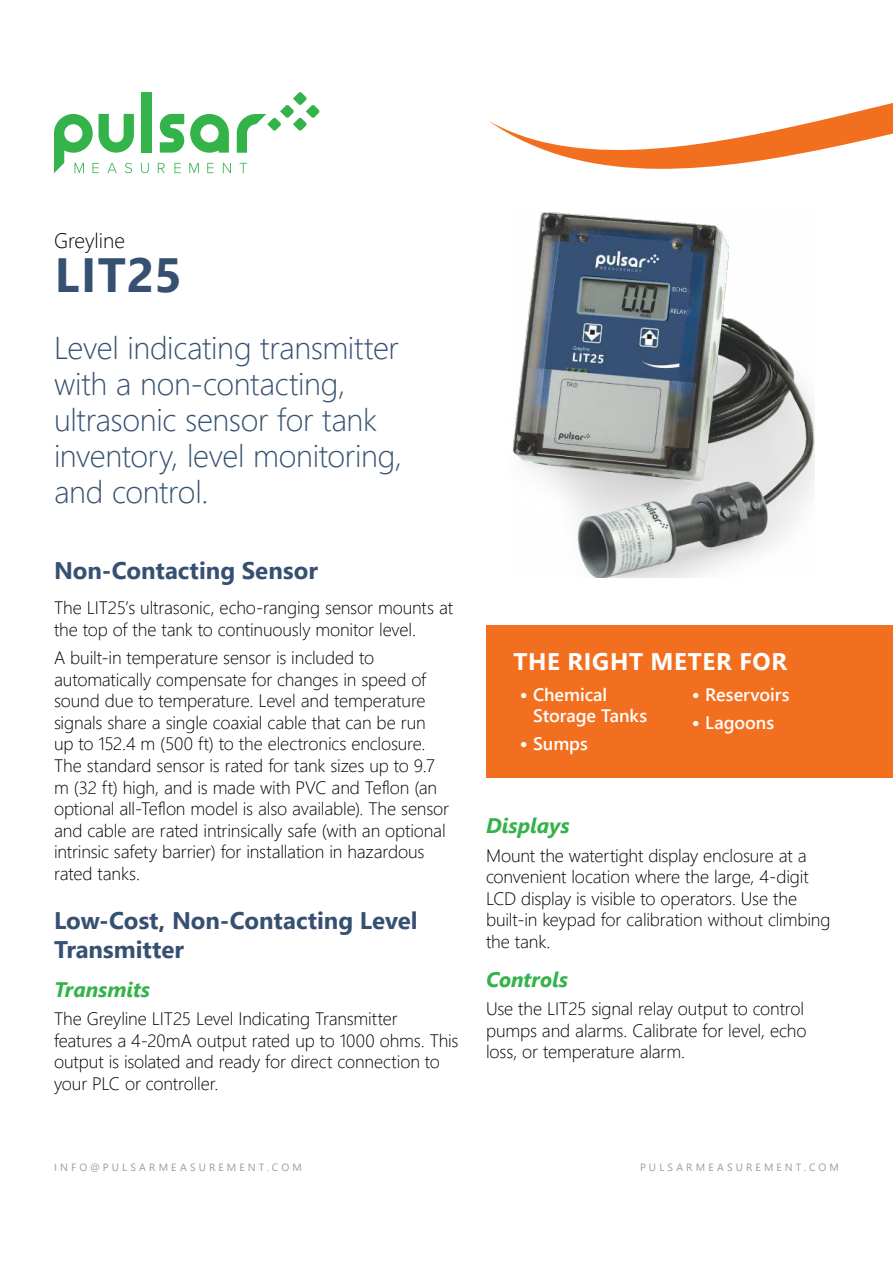
<style>
.page{position:relative;width:893px;height:1263px;background:#fff}
.page>*{position:absolute;margin:0;border:0;box-sizing:border-box;transform-origin:0 0}
.t1{font:700 48px "Segoe UI";letter-spacing:.025em;color:#365071}
.t2{font:300 31.5px/36px "Segoe UI";letter-spacing:-.01em;color:#365071}
.t3{font:700 24px/28.8px "Segoe UI";color:#365071}
.t4{font:700 24px "Segoe UI";letter-spacing:.03em;color:#fff}
.t5{font:italic 700 21px "Segoe UI";color:#33b349}
.t6{font:300 21px "Segoe UI";color:#000}
.t7{font:300 18px/21.6px "Segoe UI";letter-spacing:-.01em;color:#000}
.t8{font:600 18px/21px "Segoe UI";letter-spacing:-.005em;color:#fff}
.t9{font:10.5px "Segoe UI";letter-spacing:.3em;color:#999c9f}
.s1{font-family:"Proxima Nova";font-weight:700;font-size:22.5px}
</style>
<div class="page">
<svg style="left:489px;top:103px;width:404px;height:66px"></svg>
<div style="left:142px;top:92px;width:10px;height:61px;background:#33b349"></div>
<svg style="left:160px;top:114px;width:24px;height:39px"></svg>
<svg style="left:190px;top:114px;width:39px;height:39px"></svg>
<svg style="left:237px;top:92px;width:82px;height:61px"></svg>
<svg style="left:54px;top:114px;width:80px;height:59px"></svg>
<svg style="left:141px;top:163px;width:8px;height:10px"></svg>
<svg style="left:158px;top:163px;width:7px;height:10px"></svg>
<svg style="left:174px;top:163px;width:7px;height:10px"></svg>
<svg style="left:189px;top:163px;width:10px;height:10px"></svg>
<svg style="left:207px;top:163px;width:7px;height:10px"></svg>
<svg style="left:223px;top:163px;width:8px;height:10px"></svg>
<svg style="left:240px;top:163px;width:7px;height:10px"></svg>
<img style="left:512px;top:212px;width:302px;height:365px">
<div style="left:486px;top:661px;width:407px;height:116px;background:#f36f20"></div>
<div style="left:486px;top:626px;width:407px;height:44px;background:#f36f20"></div>
<p class="t6" style="left:54px;top:233px;width:73px">Greyline</p>
<h1 class="t1" style="left:55px;top:256px;width:129px">LIT25</h1>
<h2 class="t2" style="left:54px;top:333px;width:350px">Level indicating transmitter with a non-contacting, ultrasonic sensor for tank inventory, level monitoring, and control.</h2>
<h3 class="t3" style="left:54px;top:558px;width:265px">Non-Contacting Sensor</h3>
<p class="t7" style="left:54px;top:599px;width:401px">The LIT25’s ultrasonic, echo-ranging sensor mounts at the top of the tank to continuously monitor level.</p>
<p class="t7" style="left:54px;top:648px;width:397px">A built-in temperature sensor is included to automatically compensate for changes in speed of sound due to temperature. Level and temperature signals share a single coaxial cable that can be run up to 152.4 m (500 ft) to the electronics enclosure.<br>The standard sensor is rated for tank sizes up to 9.7 m (32 ft) high, and is made with PVC and Teflon (an optional all-Teflon model is also available). The sensor and cable are rated intrinsically safe (with an optional intrinsic safety barrier) for installation in hazardous rated tanks.</p>
<h3 class="t3" style="left:54px;top:908px;width:365px">Low-Cost, Non-Contacting Level<br>Transmitter</h3>
<p class="t5" style="left:54px;top:981px;width:98px">Transmits</p>
<p class="t7" style="left:54px;top:1009px;width:406px">The Greyline LIT25 Level Indicating Transmitter features a 4-20mA output rated up to 1000 ohms. This output is isolated and ready for direct connection to your PLC or controller.</p>
<h3 class="t4" style="left:513px;top:652px;width:275px">THE RIGHT METER FOR</h3>
<p class="t8" style="left:533px;top:686px;width:115px;text-indent:-14px"><span class="s1">•</span> Chemical<br>Storage Tanks</p>
<p class="t8" style="left:520px;top:735px;width:70px"><span class="s1">•</span> Sumps</p>
<p class="t8" style="left:692px;top:686px;width:99px"><span class="s1">•</span> Reservoirs</p>
<p class="t8" style="left:692px;top:714px;width:84px"><span class="s1">•</span> Lagoons</p>
<p class="t5" style="left:486px;top:818px;width:85px">Displays</p>
<p class="t7" style="left:486px;top:846px;width:346px">Mount the watertight display enclosure at a convenient location where the large, 4-digit LCD display is visible to operators. Use the built-in keypad for calibration without climbing the tank.</p>
<p class="t5" style="left:486px;top:971px;width:83px">Controls</p>
<p class="t7" style="left:486px;top:1000px;width:322px">Use the LIT25 signal relay output to control pumps and alarms. Calibrate for level, echo loss, or temperature alarm.</p>
<p class="t9" style="left:54px;top:1163px;width:249px">INFO@PULSARMEASUREMENT.COM</p>
<p class="t9" style="left:640px;top:1163px;width:200px">PULSARMEASUREMENT.COM</p>
</div>
